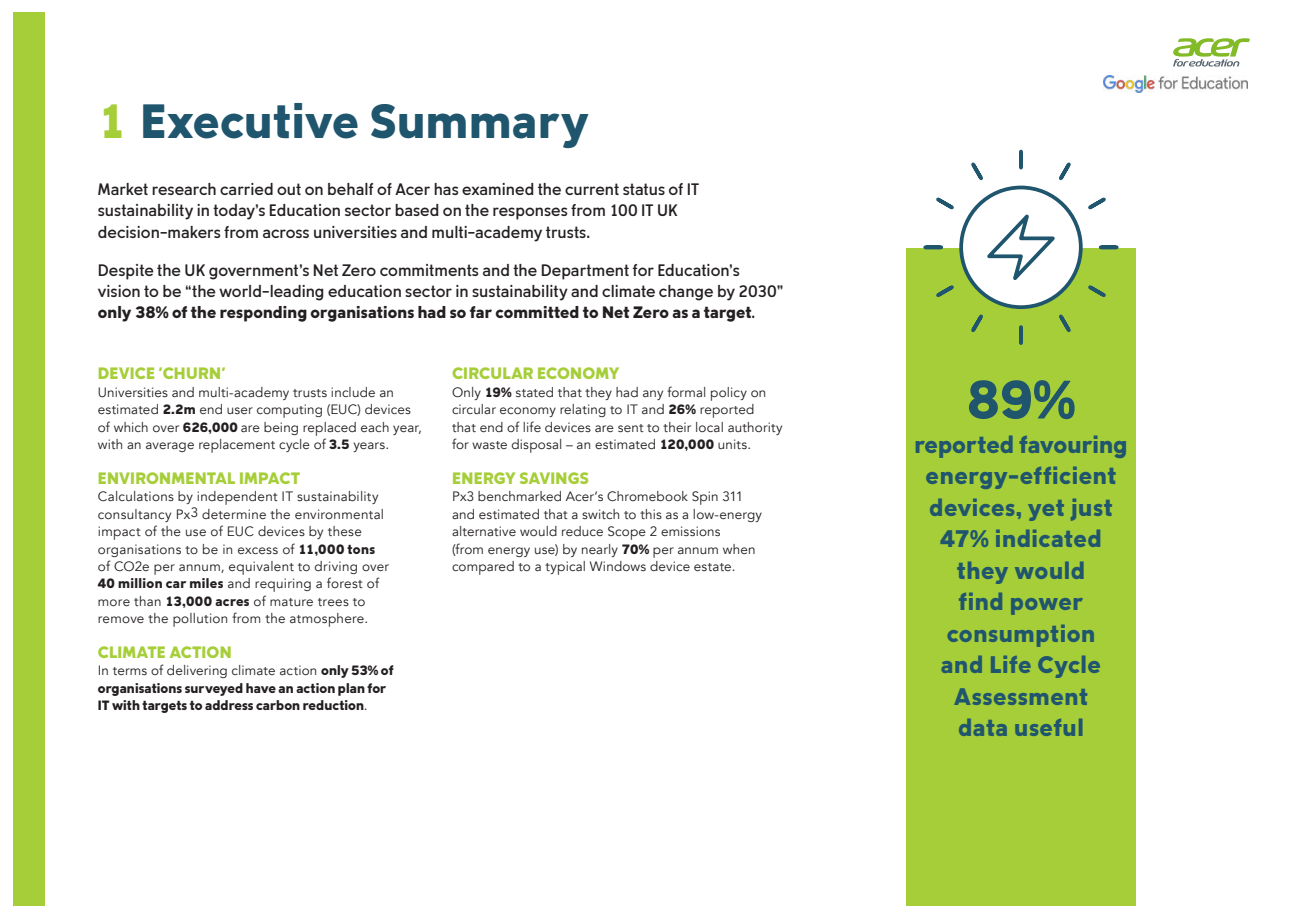
<style>
.page{position:relative;width:1289px;height:919px;background:#fff}
.page>*{position:absolute;margin:0;border:0;box-sizing:border-box;transform-origin:0 0}
.t1{font:700 54px "Ger TT";color:#20556e}
.t2{font:700 48px "Ger TT";letter-spacing:.01em;color:#20556e}
.t3{font:700 24px/31.5px "Ger TT";letter-spacing:.02em;color:#20556e;text-align:center}
.t4{font:16.5px/21.3px "Ger TT";color:#231f20}
.t5{font:700 16.5px "Ger TT";letter-spacing:.01em;color:#a6ce39}
.t6{font:13.5px/17.4px "Avenir";letter-spacing:.015em;color:#231f20}
.t7{font:700 13.5px/17.4px "Ger TT";letter-spacing:.005em;color:#231f20}
.s1{color:#a6ce39}
.s2{font-weight:700}
.s3{font-family:"Ger TT";font-weight:700}
.s4{font-family:"Avenir";font-weight:400}
</style>
<div class="page">
<svg style="left:1173px;top:38px;width:76px;height:28px"></svg>
<img style="left:1103px;top:75px;width:144px;height:17px">
<div style="left:906px;top:248px;width:229px;height:658px;background:#a6ce39"></div>
<div style="left:13px;top:13px;width:32px;height:893px;background:#a6ce39"></div>
<svg style="left:1088px;top:199px;width:18px;height:11px"></svg>
<svg style="left:936px;top:287px;width:18px;height:10px"></svg>
<svg style="left:1098px;top:245px;width:21px;height:5px"></svg>
<svg style="left:923px;top:245px;width:20px;height:5px"></svg>
<svg style="left:1088px;top:285px;width:18px;height:12px"></svg>
<svg style="left:936px;top:197px;width:18px;height:13px"></svg>
<svg style="left:1059px;top:314px;width:12px;height:19px"></svg>
<svg style="left:971px;top:162px;width:12px;height:19px"></svg>
<svg style="left:1019px;top:325px;width:4px;height:20px"></svg>
<svg style="left:1019px;top:149px;width:4px;height:21px"></svg>
<div style="left:961px;top:187px;width:119px;height:120px;background:#fff;border-radius:50%"></div>
<div style="left:959px;top:186px;width:123px;height:123px;border:4px solid #20556e;border-radius:50%"></div>
<svg style="left:980px;top:214px;width:81px;height:77px"></svg>
<svg style="left:1059px;top:162px;width:12px;height:19px"></svg>
<svg style="left:971px;top:314px;width:12px;height:18px"></svg>
<h2 class="t2" style="left:98px;top:91px;width:493px"><span class="s1">1</span> Executive Summary</h2>
<p class="t4" style="left:98px;top:178px;width:603px">Market research carried out on behalf of Acer has examined the current status of IT sustainability in today’s Education sector based on the responses from 100 IT UK decision-makers from across universities and multi-academy trusts.</p>
<p class="t4" style="left:98px;top:259px;width:687px">Despite the UK government’s Net Zero commitments and the Department for Education’s vision to be “the world-leading education sector in sustainability and climate change by 2030” <span class="s2">only 38% of the responding organisations had so far committed to Net Zero as a target</span>.</p>
<p class="t5" style="left:98px;top:363px;width:129px">DEVICE 'CHURN'</p>
<p class="t6" style="left:98px;top:383px;width:325px">Universities and multi-academy trusts include an estimated <span class="s3">2.2m</span> end user computing (EUC) devices of which over <span class="s3">626,000</span> are being replaced each year, with an average replacement cycle of <span class="s3">3.5</span> years.</p>
<p class="t5" style="left:98px;top:467px;width:204px">ENVIRONMENTAL IMPACT</p>
<p class="t6" style="left:98px;top:488px;width:293px">Calculations by independent IT sustainability consultancy Px3 determine the environmental impact of the use of EUC devices by these organisations to be in excess of <span class="s3">11,000 tons </span>of CO2e per annum, equivalent to driving over <span class="s3">40 million car miles</span> and requiring a forest of more than <span class="s3">13,000 acres</span> of mature trees to remove the pollution from the atmosphere.</p>
<p class="t5" style="left:98px;top:641px;width:135px">CLIMATE ACTION</p>
<p class="t6" style="left:98px;top:662px;width:297px">In terms of delivering climate action <span class="s3">only 53% of</span></p>
<p class="t7" style="left:98px;top:679px;width:290px">organisations surveyed have an action plan for<br>IT with targets to address carbon reduction<span class="s4">.</span></p>
<p class="t5" style="left:452px;top:363px;width:169px">CIRCULAR ECONOMY</p>
<p class="t6" style="left:452px;top:383px;width:332px">Only <span class="s3">19%</span> stated that they had any formal policy on circular economy relating to IT and <span class="s3">26%</span> reported<br>that end of life devices are sent to their local authority for waste disposal – an estimated <span class="s3">120,000</span> units.</p>
<p class="t5" style="left:452px;top:467px;width:138px">ENERGY SAVINGS</p>
<p class="t6" style="left:452px;top:488px;width:311px">Px3 benchmarked Acer’s Chromebook Spin 311 and estimated that a switch to this as a low-energy alternative would reduce Scope 2 emissions<br>(from energy use) by nearly <span class="s3">70%</span> per annum when compared to a typical Windows device estate.</p>
<h1 class="t1" style="left:966px;top:365px;width:110px">89%</h1>
<h3 class="t3" style="left:914px;top:428px;width:215px">reported favouring energy-efficient devices, yet just<br>47% indicated they would<br>find power consumption<br>and Life Cycle<br>Assessment<br>data useful</h3>
</div>
